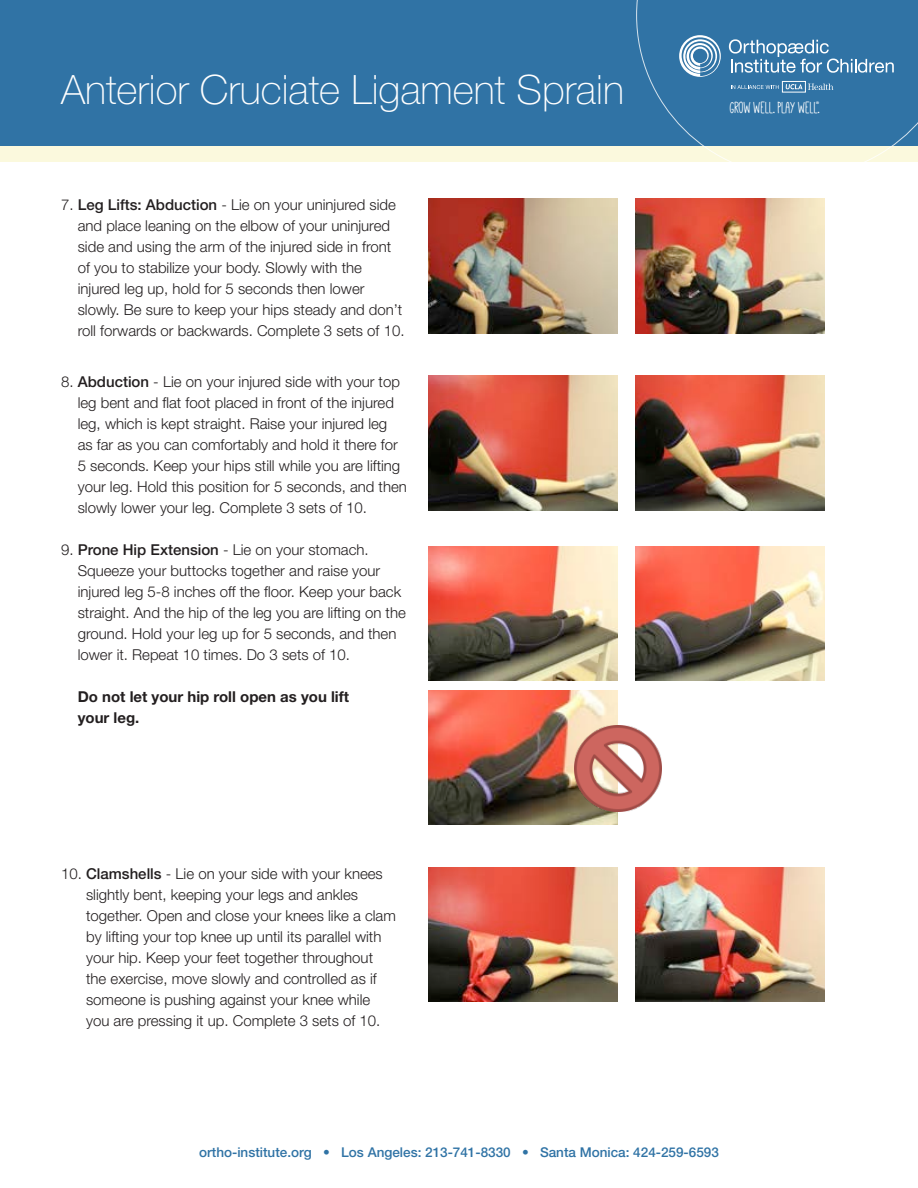
<style>
.page{position:relative;width:918px;height:1188px;background:#fff}
.page>*{position:absolute;margin:0;border:0;box-sizing:border-box;transform-origin:0 0}
.t1{font:100 40.5px "Helvetica Neue LT Std";color:#fff}
.t2{font:18px "Mathlete Bulky";color:#fff}
.copy{font:300 15px/21px "Helvetica Neue LT Std";color:#231f20}
.copy-2{font:700 15px/21px "Helvetica Neue LT Std";color:#231f20}
.t3{font:500 13.5px "Helvetica Neue LT Std";color:#3073a5}
.t4{font:700 3.6px "Helvetica Neue";color:#fff}
.s1{font-weight:500}
</style>
<div class="page">
<div style="left:0;top:0;width:918px;height:148px;background:#3073a5"></div>
<div style="left:0;top:147px;width:918px;height:15px;background:#fbf9dd"></div>
<svg style="left:636px;top:0;width:282px;height:162px"></svg>
<svg style="left:731px;top:85px;width:48px;height:4px"></svg>
<svg style="left:729px;top:39px;width:165px;height:34px"></svg>
<svg style="left:679px;top:35px;width:42px;height:42px"></svg>
<div style="left:782px;top:81px;width:24px;height:11px;border:1px solid #fff"></div>
<svg style="left:786px;top:84px;width:47px;height:6px"></svg>
<img style="left:635px;top:199px;width:189px;height:134px">
<img style="left:635px;top:376px;width:189px;height:134px">
<img style="left:635px;top:546px;width:189px;height:135px">
<img style="left:635px;top:867px;width:189px;height:135px">
<img style="left:428px;top:690px;width:189px;height:135px">
<img style="left:429px;top:199px;width:189px;height:134px">
<img style="left:429px;top:376px;width:189px;height:134px">
<img style="left:429px;top:546px;width:189px;height:135px">
<img style="left:429px;top:867px;width:189px;height:135px">
<img style="left:575px;top:726px;width:87px;height:85px">
<p class="t1" style="left:61px;top:67px;width:564px">Anterior Cruciate Ligament Sprain</p>
<p class="copy" style="left:78px;top:194px;width:328px;text-indent:-17px">7. <span class="s1">Leg Lifts: Abduction</span> - Lie on your uninjured side and place leaning on the elbow of your uninjured side and using the arm of the injured side in front of you to stabilize your body. Slowly with the injured leg up, hold for 5 seconds then lower slowly. Be sure to keep your hips steady and don’t roll forwards or backwards. Complete 3 sets of 10.</p>
<p class="copy" style="left:78px;top:371px;width:331px;text-indent:-17px">8. <span class="s1">Abduction</span> - Lie on your injured side with your top leg bent and flat foot placed in front of the injured leg, which is kept straight. Raise your injured leg<br>as far as you can comfortably and hold it there for 5 seconds. Keep your hips still while you are lifting your leg. Hold this position for 5 seconds, and then slowly lower your leg. Complete 3 sets of 10.</p>
<p class="copy" style="left:78px;top:539px;width:330px;text-indent:-17px">9. <span class="s1">Prone Hip Extension</span> - Lie on your stomach.<br>Squeeze your buttocks together and raise your injured leg 5-8 inches off the floor. Keep your back straight. And the hip of the leg you are lifting on the ground. Hold your leg up for 5 seconds, and then lower it. Repeat 10 times. Do 3 sets of 10.</p>
<p class="copy-2" style="left:78px;top:685px;width:273px">Do not let your hip roll open as you lift your leg.</p>
<p class="t2" style="left:730px;top:99px;width:92px">GROW WELL. PLAY WELL.</p>
<p class="t4" style="left:816px;top:100px;width:4px">®</p>
<p class="copy" style="left:86px;top:863px;width:311px;text-indent:-25px">10. <span class="s1">Clamshells</span> - Lie on your side with your knees slightly bent, keeping your legs and ankles together. Open and close your knees like a clam by lifting your top knee up until its parallel with your hip. Keep your feet together throughout the exercise, move slowly and controlled as if someone is pushing against your knee while you are pressing it up. Complete 3 sets of 10.</p>
<p class="t3" style="left:199px;top:1144px;width:521px">ortho-institute.org • Los Angeles: 213-741-8330 • Santa Monica: 424-259-6593</p>
</div>
